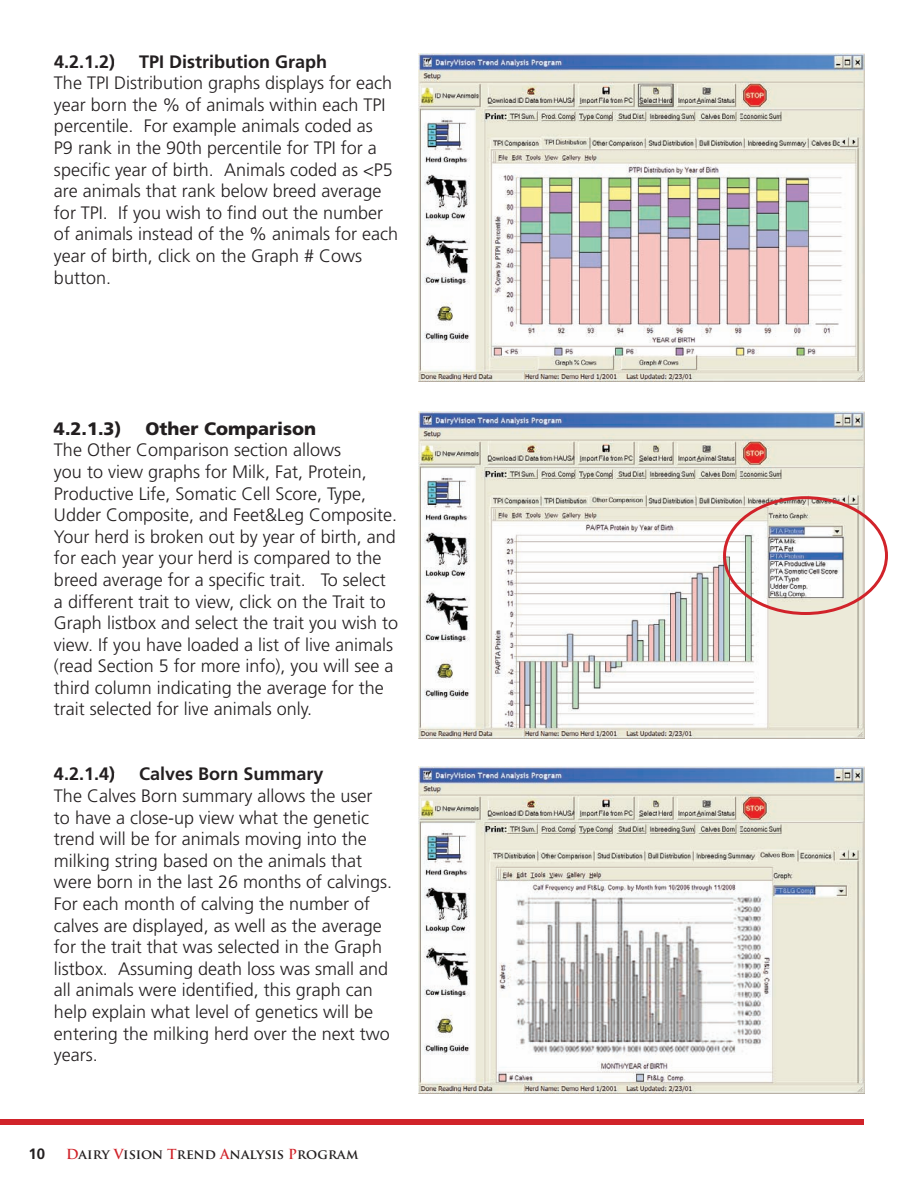
<style>
.page{position:relative;width:918px;height:1188px;background:#fff}
.page>*{position:absolute;margin:0;border:0;box-sizing:border-box;transform-origin:0 0}
.t1{font:300 18px/21.6px "Frutiger LT Std";color:#231f20}
.t2{font:700 15px "Frutiger LT Std";color:#231f20}
.t3{font:700 13.5px "Trajan Pro";color:#231f20}
.s1{font-weight:700}
.s2{font-weight:700;color:#fff}
.s3{font-weight:900}
.s4{font-weight:900;color:#fff}
.s5{color:#d1232a}
</style>
<div class="page">
<div style="left:0;top:1119px;width:864px;height:6px;background:#d1232a"></div>
<img style="left:418px;top:54px;width:446px;height:327px">
<img style="left:418px;top:411px;width:446px;height:328px">
<img style="left:418px;top:766px;width:446px;height:327px">
<div style="left:723px;top:496px;width:165px;height:119px;border:3px solid #d1232a;border-radius:50%"></div>
<p class="t1" style="left:54px;top:51px;width:346px"><span class="s1">4.2.1.2)</span><span class="s2">----</span><span class="s1">TPI Distribution Graph<br></span>The TPI Distribution graphs displays for each year born the % of animals within each TPI percentile. For example animals coded as<br>P9 rank in the 90th percentile for TPI for a specific year of birth. Animals coded as &lt;P5 are animals that rank below breed average for TPI. If you wish to find out the number of animals instead of the % animals for each year of birth, click on the Graph # Cows button.</p>
<p class="t1" style="left:54px;top:418px;width:346px"><span class="s3">4.2.1.3)</span><span class="s4">----</span><span class="s3">Other Comparison<br></span>The Other Comparison section allows<br>you to view graphs for Milk, Fat, Protein, Productive Life, Somatic Cell Score, Type, Udder Composite, and Feet&amp;Leg Composite.<br>Your herd is broken out by year of birth, and for each year your herd is compared to the breed average for a specific trait. To select a different trait to view, click on the Trait to Graph listbox and select the trait you wish to view. If you have loaded a list of live animals (read Section 5 for more info), you will see a third column indicating the average for the trait selected for live animals only.</p>
<p class="t1" style="left:54px;top:764px;width:340px"><span class="s1">4.2.1.4)</span><span class="s2">----</span><span class="s1">Calves Born Summary<br></span>The Calves Born summary allows the user to have a close-up view what the genetic trend will be for animals moving into the milking string based on the animals that were born in the last 26 months of calvings.<br>For each month of calving the number of calves are displayed, as well as the average for the trait that was selected in the Graph listbox. Assuming death loss was small and all animals were identified, this graph can help explain what level of genetics will be entering the milking herd over the next two years.</p>
<p class="t2" style="left:28px;top:1145px;width:18px">10</p>
<p class="t3" style="left:66px;top:1145px;width:294px"><span class="s5">D</span>airy <span class="s5">V</span>ision <span class="s5">T</span>rend <span class="s5">A</span>nalysis <span class="s5">P</span>rogram</p>
</div>
